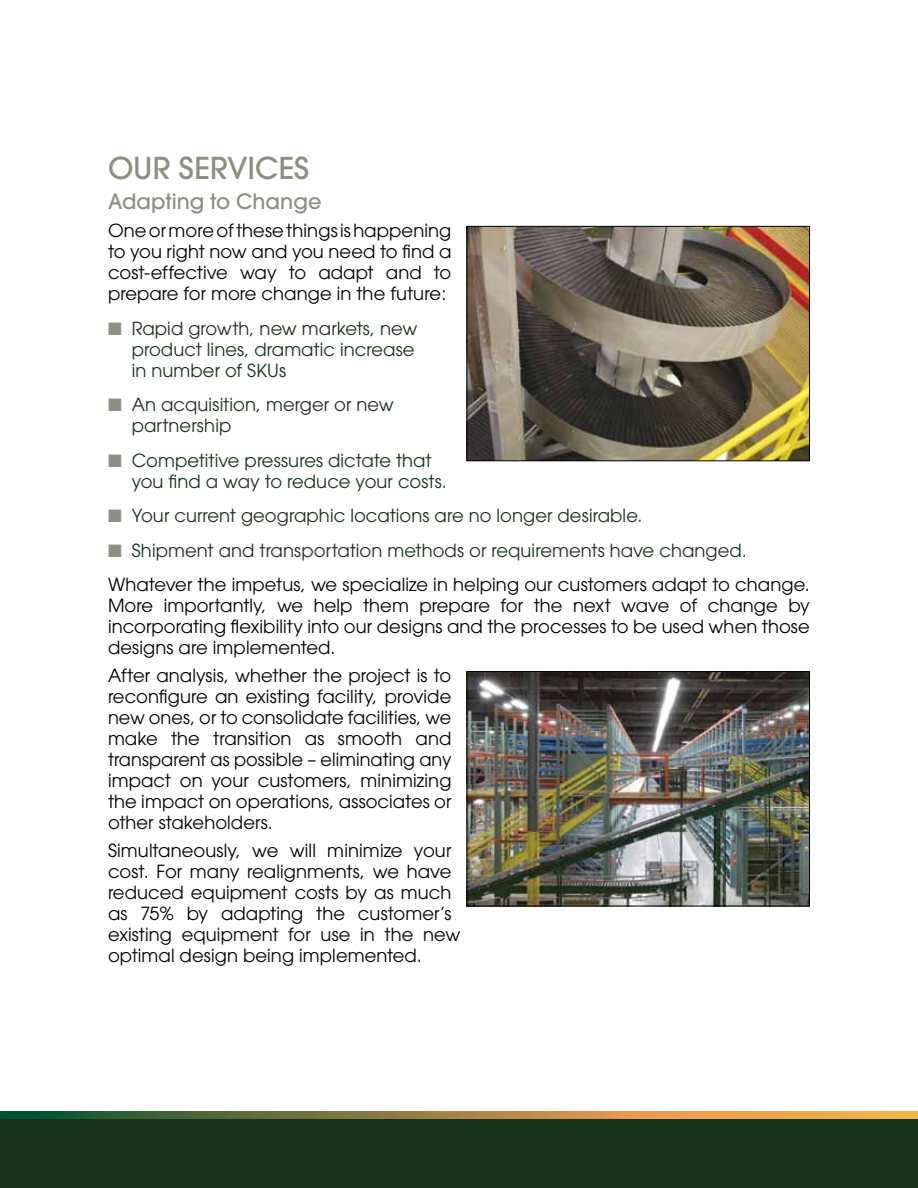
<style>
.page{position:relative;width:918px;height:1188px;background:#fff}
.page>*{position:absolute;margin:0;border:0;box-sizing:border-box;transform-origin:0 0}
.t1{font:500 30px "Avant Garde";color:#8a9182}
.t2{font:500 21px "Avant Garde";letter-spacing:.005em;color:#8a9182}
.t3{font:18px/21px "Avant Garde";letter-spacing:.005em;color:#000;text-align:justify}
.t4{font:18px/21px "Avant Garde";letter-spacing:.005em;color:#183219}
.s1{color:#8a9182}
.s2{color:#183219}
</style>
<div class="page">
<img style="left:469px;top:228px;width:339px;height:231px">
<div style="left:467px;top:226px;width:343px;height:235px;border:1px solid #000"></div>
<img style="left:469px;top:673px;width:339px;height:231px">
<div style="left:467px;top:671px;width:343px;height:235px;border:1px solid #000"></div>
<div style="left:0;top:1112px;width:918px;height:76px;background:#183219"></div>
<svg style="left:0;top:1111px;width:918px;height:8px;background:#998344"></svg>
<h1 class="t1" style="left:108px;top:150px;width:203px">OUR SERVICES</h1>
<p class="t2" style="left:108px;top:189px;width:215px">Adapting to Change</p>
<p class="t3" style="left:108px;top:220px;width:345px">One or more of these things is happening to you right now and you need to find a cost-effective way to adapt and to prepare for more change in the future:</p>
<p class="t4" style="left:132px;top:318px;width:287px;text-indent:-24px"><span class="s1">■</span> Rapid growth, new markets, new product lines, dramatic increase in number of SKUs</p>
<p class="t4" style="left:132px;top:394px;width:264px;text-indent:-24px"><span class="s1">■</span> An acquisition, merger or new partnership</p>
<p class="t4" style="left:132px;top:450px;width:317px;text-indent:-24px"><span class="s1">■</span> Competitive pressures dictate that you find a way to reduce your costs.</p>
<p class="t4" style="left:108px;top:505px;width:536px"><span class="s1">■</span> Your current geographic locations are no longer desirable.</p>
<p class="t3" style="left:108px;top:533px;width:703px;line-height:34.5px"><span class="s1">■</span> <span class="s2">Shipment and transportation methods or requirements have changed.<br></span>Whatever the impetus, we specialize in helping our customers adapt to change.</p>
<p class="t3" style="left:108px;top:595px;width:703px">More importantly, we help them prepare for the next wave of change by incorporating flexibility into our designs and the processes to be used when those designs are implemented.</p>
<p class="t3" style="left:108px;top:665px;width:345px">After analysis, whether the project is to reconfigure an existing facility, provide new ones, or to consolidate facilities, we make the transition as smooth and transparent as possible – eliminating any impact on your customers, minimizing the impact on operations, associates or other stakeholders.</p>
<p class="t3" style="left:108px;top:840px;width:354px;text-align:left">Simultaneously, we will minimize your cost. For many realignments, we have reduced equipment costs by as much as 75% by adapting the customer’s existing equipment for use in the new optimal design being implemented.</p>
</div>
